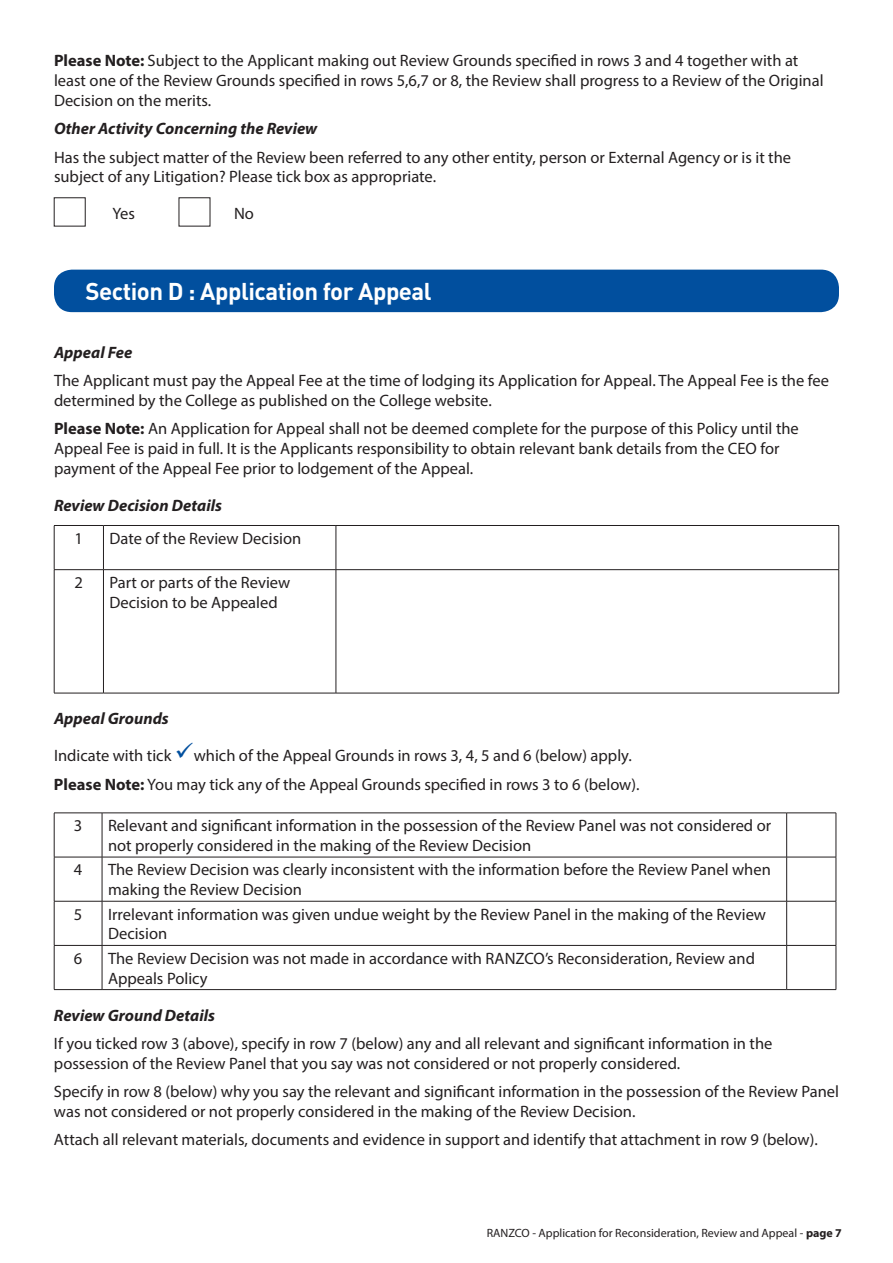
<style>
.page{position:relative;width:893px;height:1263px;background:#fff}
.page>*{position:absolute;margin:0;border:0;box-sizing:border-box;transform-origin:0 0}
.t1{font:700 24px "DINOT";letter-spacing:-.02em;color:#fff}
.t2{font:16.5px/19.8px "Myriad Pro";color:#231f20}
.t3{font:italic 700 16.5px "Myriad Pro";color:#231f20}
.t4{font:12px "Myriad Pro";color:#231f20}
.s1{font-weight:700}
.s2{color:#014f9e}
</style>
<div class="page">
<hr style="left:54px;top:525px;width:49px;height:1px;background:#231f20">
<hr style="left:54px;top:526px;width:1px;height:43px;background:#231f20">
<hr style="left:103px;top:525px;width:233px;height:1px;background:#231f20">
<hr style="left:103px;top:526px;width:1px;height:43px;background:#231f20">
<hr style="left:336px;top:525px;width:503px;height:1px;background:#231f20">
<hr style="left:336px;top:526px;width:1px;height:43px;background:#231f20">
<hr style="left:838px;top:526px;width:1px;height:43px;background:#231f20">
<hr style="left:54px;top:569px;width:49px;height:1px;background:#231f20">
<hr style="left:54px;top:570px;width:1px;height:123px;background:#231f20">
<hr style="left:103px;top:569px;width:233px;height:1px;background:#231f20">
<hr style="left:103px;top:570px;width:1px;height:123px;background:#231f20">
<hr style="left:336px;top:569px;width:503px;height:1px;background:#231f20">
<hr style="left:336px;top:570px;width:1px;height:123px;background:#231f20">
<hr style="left:838px;top:570px;width:1px;height:123px;background:#231f20">
<hr style="left:54px;top:693px;width:49px;height:1px;background:#231f20">
<hr style="left:103px;top:693px;width:233px;height:1px;background:#231f20">
<hr style="left:336px;top:693px;width:503px;height:1px;background:#231f20">
<hr style="left:54px;top:813px;width:48px;height:1px;background:#231f20">
<hr style="left:54px;top:813px;width:1px;height:44px;background:#231f20">
<hr style="left:102px;top:813px;width:685px;height:1px;background:#231f20">
<hr style="left:102px;top:813px;width:1px;height:44px;background:#231f20">
<hr style="left:787px;top:813px;width:49px;height:1px;background:#231f20">
<hr style="left:786px;top:813px;width:1px;height:44px;background:#231f20">
<hr style="left:836px;top:813px;width:1px;height:44px;background:#231f20">
<hr style="left:54px;top:857px;width:48px;height:1px;background:#231f20">
<hr style="left:54px;top:857px;width:1px;height:44px;background:#231f20">
<hr style="left:102px;top:857px;width:685px;height:1px;background:#231f20">
<hr style="left:102px;top:857px;width:1px;height:44px;background:#231f20">
<hr style="left:787px;top:857px;width:49px;height:1px;background:#231f20">
<hr style="left:786px;top:857px;width:1px;height:44px;background:#231f20">
<hr style="left:836px;top:857px;width:1px;height:44px;background:#231f20">
<hr style="left:54px;top:901px;width:48px;height:1px;background:#231f20">
<hr style="left:54px;top:901px;width:1px;height:44px;background:#231f20">
<hr style="left:102px;top:901px;width:685px;height:1px;background:#231f20">
<hr style="left:102px;top:901px;width:1px;height:44px;background:#231f20">
<hr style="left:787px;top:901px;width:49px;height:1px;background:#231f20">
<hr style="left:786px;top:901px;width:1px;height:44px;background:#231f20">
<hr style="left:836px;top:901px;width:1px;height:44px;background:#231f20">
<hr style="left:54px;top:945px;width:48px;height:1px;background:#231f20">
<hr style="left:54px;top:945px;width:1px;height:44px;background:#231f20">
<hr style="left:102px;top:945px;width:685px;height:1px;background:#231f20">
<hr style="left:102px;top:945px;width:1px;height:44px;background:#231f20">
<hr style="left:787px;top:945px;width:49px;height:1px;background:#231f20">
<hr style="left:786px;top:945px;width:1px;height:44px;background:#231f20">
<hr style="left:836px;top:945px;width:1px;height:44px;background:#231f20">
<hr style="left:54px;top:989px;width:48px;height:1px;background:#231f20">
<hr style="left:102px;top:989px;width:685px;height:1px;background:#231f20">
<hr style="left:787px;top:989px;width:49px;height:1px;background:#231f20">
<div style="left:54px;top:270px;width:785px;height:42px;background:#014f9e;border-radius:18px"></div>
<p class="t2" style="left:54px;top:51px;width:771px"><span class="s1">Please Note:</span> Subject to the Applicant making out Review Grounds specified in rows 3 and 4 together with at least one of the Review Grounds specified in rows 5,6,7 or 8, the Review shall progress to a Review of the Original<br>Decision on the merits.</p>
<p class="t3" style="left:54px;top:118px;width:265px">Other Activity Concerning the Review</p>
<p class="t2" style="left:54px;top:147px;width:739px">Has the subject matter of the Review been referred to any other entity, person or External Agency or is it the subject of any Litigation? Please tick box as appropriate.</p>
<p class="t2" style="left:112px;top:203px;width:24px">Yes</p>
<p class="t2" style="left:234px;top:203px;width:21px">No</p>
<h1 class="t1" style="left:85px;top:276px;width:348px">Section D : Application for Appeal</h1>
<p class="t3" style="left:54px;top:342px;width:80px">Appeal Fee</p>
<p class="t2" style="left:54px;top:371px;width:776px">The Applicant must pay the Appeal Fee at the time of lodging its Application for Appeal. The Appeal Fee is the fee determined by the College as published on the College website.</p>
<p class="t2" style="left:54px;top:419px;width:746px"><span class="s1">Please Note:</span> An Application for Appeal shall not be deemed complete for the purpose of this Policy until the<br>Appeal Fee is paid in full. It is the Applicants responsibility to obtain relevant bank details from the CEO for payment of the Appeal Fee prior to lodgement of the Appeal.</p>
<p class="t3" style="left:54px;top:494px;width:169px">Review Decision Details</p>
<p class="t2" style="left:75px;top:528px;width:10px">1</p>
<p class="t2" style="left:109px;top:528px;width:193px">Date of the Review Decision</p>
<p class="t2" style="left:75px;top:572px;width:10px">2</p>
<p class="t2" style="left:109px;top:572px;width:182px">Part or parts of the Review<br>Decision to be Appealed</p>
<p class="t3" style="left:54px;top:708px;width:116px">Appeal Grounds</p>
<p class="t2" style="left:54px;top:741px;width:587px;line-height:28.3px">Indicate with tick <span class="s2">✓</span>which of the Appeal Grounds in rows 3, 4, 5 and 6 (below) apply.<br><span class="s1">Please Note:</span> You may tick any of the Appeal Grounds specified in rows 3 to 6 (below).</p>
<p class="t2" style="left:74px;top:815px;width:10px">3</p>
<p class="t2" style="left:108px;top:815px;width:665px">Relevant and significant information in the possession of the Review Panel was not considered or not properly considered in the making of the Review Decision</p>
<p class="t2" style="left:74px;top:860px;width:10px">4</p>
<p class="t2" style="left:108px;top:860px;width:664px">The Review Decision was clearly inconsistent with the information before the Review Panel when making the Review Decision</p>
<p class="t2" style="left:74px;top:904px;width:10px">5</p>
<p class="t2" style="left:108px;top:904px;width:659px">Irrelevant information was given undue weight by the Review Panel in the making of the Review<br>Decision</p>
<p class="t2" style="left:74px;top:948px;width:10px">6</p>
<p class="t2" style="left:108px;top:948px;width:648px">The Review Decision was not made in accordance with RANZCO’s Reconsideration, Review and<br>Appeals Policy</p>
<p class="t3" style="left:54px;top:1004px;width:163px">Review Ground Details</p>
<p class="t2" style="left:54px;top:1033px;width:720px">If you ticked row 3 (above), specify in row 7 (below) any and all relevant and significant information in the possession of the Review Panel that you say was not considered or not properly considered.</p>
<p class="t2" style="left:54px;top:1081px;width:787px">Specify in row 8 (below) why you say the relevant and significant information in the possession of the Review Panel was not considered or not properly considered in the making of the Review Decision.</p>
<p class="t2" style="left:54px;top:1129px;width:765px">Attach all relevant materials, documents and evidence in support and identify that attachment in row 9 (below).</p>
<p class="t4" style="left:487px;top:1226px;width:357px">RANZCO - Application for Reconsideration, Review and Appeal - <span class="s1">page 7</span></p>
</div>
